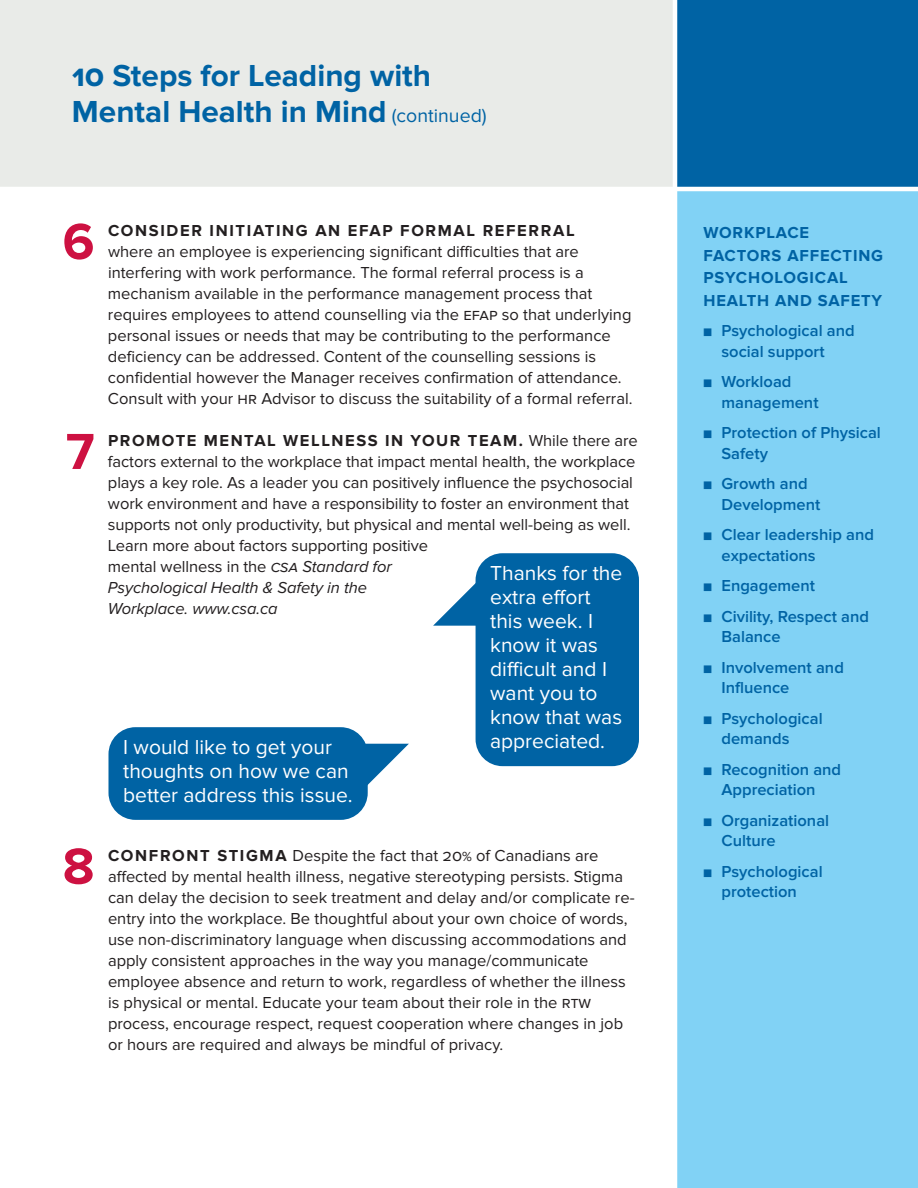
<style>
.page{position:relative;width:918px;height:1188px;background:#fff}
.page>*{position:absolute;margin:0;border:0;box-sizing:border-box;transform-origin:0 0}
.t1{font:700 52.5px "Proxima Nova";color:#cd1141}
.t2{font:700 31.5px/36px "Proxima Nova";color:#0063a4}
.t3{font:21px/24px "Proxima Nova";color:#fff}
.t4{font:16.5px/21px "Proxima Nova";color:#231f20}
.t5{font:600 16.5px/30.8px "Proxima Nova";color:#0063a4}
.t6{font:700 16.5px/22.5px "Proxima Nova";letter-spacing:.05em;color:#0063a4}
.t7{font:700 16.5px "Proxima Nova";letter-spacing:.1em;color:#231f20}
.s1{font-weight:400;font-size:19.5px}
.s2{font-weight:700}
.s3{font-style:italic}
</style>
<div class="page">
<div style="left:675px;top:189px;width:243px;height:999px;background:#81d2f5"></div>
<div style="left:0;top:0;width:729px;height:189px;background:#e9ebe8"></div>
<div style="left:675px;top:0;width:243px;height:189px;background:#0063a4"></div>
<div style="left:108px;top:727px;width:260px;height:93px;background:#0063a4;border-radius:27px"></div>
<svg style="left:366px;top:744px;width:43px;height:44px"></svg>
<hr style="left:673px;top:0;width:4px;height:1188px;background:#fff">
<hr style="left:0;top:187px;width:918px;height:4px;background:#fff">
<div style="left:476px;top:553px;width:163px;height:213px;background:#0063a4;border-radius:27px"></div>
<svg style="left:433px;top:582px;width:43px;height:44px"></svg>
<h2 class="t2" style="left:72px;top:61px;width:416px">10 Steps for Leading with<br>Mental Health in Mind <span class="s1">(continued)</span></h2>
<h1 class="t1" style="left:63px;top:224px;width:33px">6</h1>
<p class="t7" style="left:108px;top:225px;width:468px">CONSIDER INITIATING AN EFAP FORMAL REFERRAL</p>
<p class="t4" style="left:108px;top:243px;width:526px">where an employee is experiencing significant difficulties that are interfering with work performance. The formal referral process is a mechanism available in the performance management process that requires employees to attend counselling via the EFAP so that underlying personal issues or needs that may be contributing to the performance deficiency can be addressed. Content of the counselling sessions is confidential however the Manager receives confirmation of attendance.<br>Consult with your HR Advisor to discuss the suitability of a formal referral.</p>
<h1 class="t1" style="left:66px;top:434px;width:30px">7</h1>
<p class="t4" style="left:108px;top:432px;width:531px"><span class="s2">PROMOTE MENTAL WELLNESS IN YOUR TEAM.</span> While there are factors external to the workplace that impact mental health, the workplace plays a key role. As a leader you can positively influence the psychosocial work environment and have a responsibility to foster an environment that supports not only productivity, but physical and mental well-being as well.<br>Learn more about factors supporting positive<br>mental wellness in the <span class="s3">CSA Standard for<br>Psychological Health &amp; Safety in the<br>Workplace. www.csa.ca</span></p>
<p class="t3" style="left:490px;top:562px;width:134px">Thanks for the extra effort this week. I know it was difficult and I want you to know that was appreciated.</p>
<p class="t3" style="left:123px;top:736px;width:231px">I would like to get your thoughts on how we can better address this issue.</p>
<h1 class="t1" style="left:63px;top:849px;width:33px">8</h1>
<p class="t4" style="left:108px;top:847px;width:528px"><span class="s2">CONFRONT STIGMA</span> Despite the fact that 20% of Canadians are affected by mental health illness, negative stereotyping persists. Stigma can delay the decision to seek treatment and delay and/or complicate re&shy;entry into the workplace. Be thoughtful about your own choice of words, use non-discriminatory language when discussing accommodations and apply consistent approaches in the way you manage/communicate employee absence and return to work, regardless of whether the illness is physical or mental. Educate your team about their role in the RTW process, encourage respect, request cooperation where changes in job or hours are required and always be mindful of privacy.</p>
<p class="t6" style="left:703px;top:223px;width:181px">WORKPLACE<br>FACTORS AFFECTING<br>PSYCHOLOGICAL<br>HEALTH AND SAFETY</p>
<p class="t5" style="left:721px;top:322px;width:135px;line-height:20.2px">Psychological and social support</p>
<p class="t5" style="left:721px;top:373px;width:99px;line-height:20.2px">Workload management</p>
<p class="t5" style="left:721px;top:424px;width:161px;line-height:20.2px">Protection of Physical<br>Safety</p>
<p class="t5" style="left:721px;top:475px;width:100px;line-height:20.2px">Growth and<br>Development</p>
<p class="t5" style="left:721px;top:526px;width:154px;line-height:20.2px">Clear leadership and expectations</p>
<p class="t5" style="left:721px;top:572px;width:149px">Engagement<br>Civility, Respect and</p>
<p class="t5" style="left:721px;top:623px;width:124px">Balance<br>Involvement and</p>
<p class="t5" style="left:721px;top:674px;width:103px">Influence<br>Psychological</p>
<p class="t5" style="left:722px;top:725px;width:121px">demands<br>Recognition and</p>
<p class="t5" style="left:722px;top:776px;width:109px">Appreciation<br>Organizational</p>
<p class="t5" style="left:722px;top:827px;width:103px">Culture<br>Psychological</p>
<p class="t5" style="left:722px;top:878px;width:77px">protection</p>
</div>
